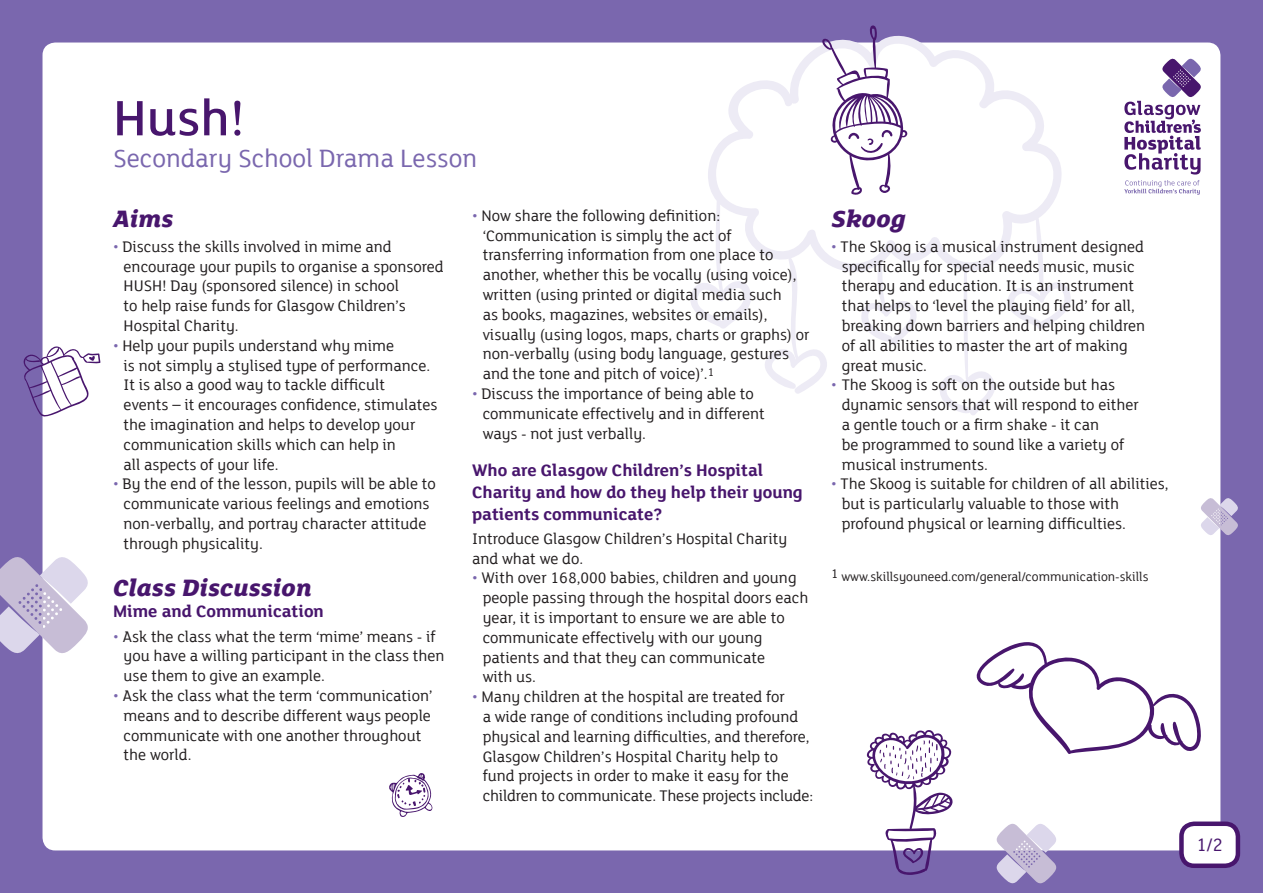
<style>
.page{position:relative;width:1263px;height:893px;background:#7a67ae}
.page>*{position:absolute;margin:0;border:0;box-sizing:border-box;transform-origin:0 0}
.t1{font:500 54px "FS Lola";color:#48166d}
.t2{font:27px "FS Lola";color:#7a67ae}
.t3{font:italic 800 25.5px "FS Lola";color:#48166d}
.t4{font:19.5px "FS Lola";color:#48166d}
.t5{font:700 18px/21.6px "FS Lola";color:#48166d}
.t6{font:16.5px/19.8px "FS Lola";color:#231f20}
.t7{font:13.5px "FS Lola";color:#231f20}
.s1{color:#7a67ae}
</style>
<div class="page">
<div style="left:43px;top:43px;width:1177px;height:807px;background:#fff;border-radius:13px"></div>
<svg style="left:683px;top:37px;width:395px;height:378px"></svg>
<svg style="left:1201px;top:496px;width:37px;height:41px"></svg>
<svg style="left:389px;top:773px;width:44px;height:44px"></svg>
<svg style="left:0;top:553px;width:88px;height:104px"></svg>
<svg style="left:994px;top:823px;width:65px;height:61px"></svg>
<svg style="left:23px;top:346px;width:77px;height:71px"></svg>
<svg style="left:976px;top:642px;width:225px;height:112px"></svg>
<div style="left:1181px;top:824px;width:57px;height:42px;background:#fff;border-radius:13px"></div>
<div style="left:1179px;top:821px;width:61px;height:47px;border:4px solid #48166d;border-radius:13px"></div>
<svg style="left:867px;top:730px;width:87px;height:145px"></svg>
<svg style="left:1124px;top:58px;width:77px;height:137px"></svg>
<svg style="left:822px;top:25px;width:85px;height:170px"></svg>
<p class="t1" style="left:113px;top:83px;width:133px">Hush!</p>
<p class="t2" style="left:113px;top:140px;width:365px">Secondary School Drama Lesson</p>
<p class="t3" style="left:113px;top:202px;width:62px">Aims</p>
<p class="t6" style="left:124px;top:236px;width:322px;text-indent:-10px"><span class="s1">•</span> Discuss the skills involved in mime and encourage your pupils to organise a sponsored<br>HUSH! Day (sponsored silence) in school</p>
<p class="t6" style="left:124px;top:295px;width:284px">to help raise funds for Glasgow Children’s<br>Hospital Charity.</p>
<p class="t6" style="left:113px;top:335px;width:282px"><span class="s1">•</span> Help your pupils understand why mime</p>
<p class="t6" style="left:124px;top:355px;width:308px">is not simply a stylised type of performance.</p>
<p class="t6" style="left:124px;top:374px;width:315px">It is also a good way to tackle difficult<br>events – it encourages confidence, stimulates the imagination and helps to develop your communication skills which can help in</p>
<p class="t6" style="left:124px;top:454px;width:156px">all aspects of your life.</p>
<p class="t6" style="left:124px;top:473px;width:314px;text-indent:-10px"><span class="s1">•</span> By the end of the lesson, pupils will be able to communicate various feelings and emotions non-verbally, and portray character attitude through physicality.</p>
<p class="t3" style="left:113px;top:570px;width:200px">Class Discussion</p>
<p class="t5" style="left:113px;top:600px;width:212px">Mime and Communication</p>
<p class="t6" style="left:124px;top:626px;width:322px;text-indent:-10px"><span class="s1">•</span> Ask the class what the term ‘mime’ means - if you have a willing participant in the class then use them to give an example.</p>
<p class="t6" style="left:113px;top:685px;width:321px;text-align:center"><span class="s1">•</span> Ask the class what the term ‘communication’ means and to describe different ways people communicate with one another throughout</p>
<p class="t6" style="left:124px;top:744px;width:69px">the world.</p>
<p class="t6" style="left:483px;top:205px;width:251px;text-indent:-10px"><span class="s1">•</span> Now share the following definition: ‘Communication is simply the act of</p>
<p class="t6" style="left:483px;top:244px;width:315px">transferring information from one place to another, whether this be vocally (using voice), written (using printed or digital media such</p>
<p class="t6" style="left:483px;top:304px;width:328px">as books, magazines, websites or emails), visually (using logos, maps, charts or graphs) or non-verbally (using body language, gestures and the tone and pitch of voice)’.<sup>1</sup></p>
<p class="t6" style="left:483px;top:383px;width:284px;text-indent:-10px"><span class="s1">•</span> Discuss the importance of being able to communicate effectively and in different ways - not just verbally.</p>
<p class="t5" style="left:472px;top:459px;width:332px">Who are Glasgow Children’s Hospital<br>Charity and how do they help their young patients communicate?</p>
<p class="t6" style="left:472px;top:528px;width:317px">Introduce Glasgow Children’s Hospital Charity and what we do.</p>
<p class="t6" style="left:483px;top:567px;width:327px;text-indent:-10px"><span class="s1">•</span> With over 168,000 babies, children and young people passing through the hospital doors each year, it is important to ensure we are able to communicate effectively with our young</p>
<p class="t6" style="left:483px;top:647px;width:284px">patients and that they can communicate</p>
<p class="t6" style="left:483px;top:666px;width:55px">with us.</p>
<p class="t6" style="left:483px;top:686px;width:332px;text-indent:-10px"><span class="s1">•</span> Many children at the hospital are treated for<br>a wide range of conditions including profound physical and learning difficulties, and therefore, Glasgow Children’s Hospital Charity help to fund projects in order to make it easy for the children to communicate. These projects include:</p>
<p class="t3" style="left:831px;top:202px;width:76px">Skoog</p>
<p class="t6" style="left:831px;top:236px;width:314px;text-align:center"><span class="s1">•</span> The Skoog is a musical instrument designed specifically for special needs music, music therapy and education. It is an instrument</p>
<p class="t6" style="left:842px;top:295px;width:305px">that helps to ‘level the playing field’ for all, breaking down barriers and helping children</p>
<p class="t6" style="left:842px;top:335px;width:288px">of all abilities to master the art of making</p>
<p class="t6" style="left:842px;top:355px;width:87px">great music.</p>
<p class="t6" style="left:831px;top:374px;width:285px"><span class="s1">•</span> The Skoog is soft on the outside but has</p>
<p class="t6" style="left:842px;top:394px;width:299px">dynamic sensors that will respond to either</p>
<p class="t6" style="left:842px;top:414px;width:259px">a gentle touch or a firm shake - it can</p>
<p class="t6" style="left:842px;top:434px;width:284px">be programmed to sound like a variety of musical instruments.</p>
<p class="t6" style="left:831px;top:473px;width:339px"><span class="s1">•</span> The Skoog is suitable for children of all abilities,</p>
<p class="t6" style="left:842px;top:493px;width:286px">but is particularly valuable to those with profound physical or learning difficulties.</p>
<p class="t7" style="left:831px;top:568px;width:319px"><sup>1</sup> www.skillsyouneed.com/general/communication-skills</p>
<p class="t4" style="left:1196px;top:832px;width:28px">1/2</p>
</div>
